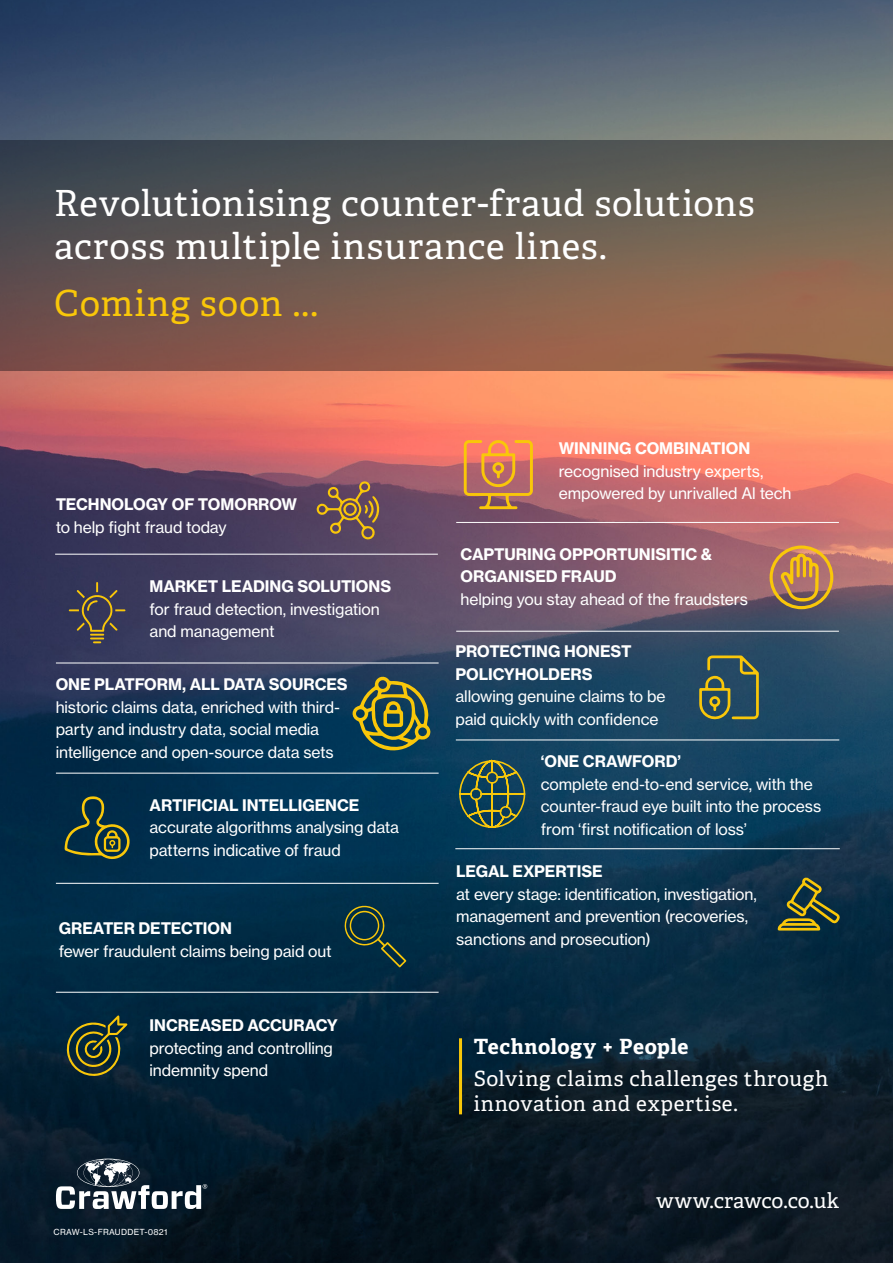
<style>
.page{position:relative;width:893px;height:1263px;background:#fff}
.page>*{position:absolute;margin:0;border:0;box-sizing:border-box;transform-origin:0 0}
.t1{font:36px/43.2px "Adelle";letter-spacing:.02em;color:#fff}
.t2{font:36px "Adelle";letter-spacing:.025em;color:#f9c709}
.t3{font:21px/25.2px "Adelle";letter-spacing:.03em;color:#fff}
.t4{font:700 21px "Adelle";letter-spacing:.02em;color:#fff}
.t5{font:21px "Adelle";color:#fff}
.t6{font:15.75px/22.5px "N Haas Grotesk TX Std 55 Rg";letter-spacing:-.005em;color:#fff}
.t7{font:15.75px/22.5px "N Haas Grotesk TX Std 75 Bd";letter-spacing:-.005em;color:#fff}
.t8{font:8.25px "N Haas Grotesk TX Std 55 Rg";letter-spacing:.03em;color:#fff}
</style>
<div class="page">
<img style="left:0;top:0;width:893px;height:1263px">
<svg style="left:0;top:140px;width:893px;height:230px"></svg>
<hr style="left:56px;top:663px;width:383px;height:1px;background:#fff">
<hr style="left:55px;top:554px;width:383px;height:1px;background:#fff">
<hr style="left:456px;top:740px;width:383px;height:1px;background:#fff">
<hr style="left:56px;top:773px;width:383px;height:1px;background:#fff">
<hr style="left:56px;top:883px;width:383px;height:1px;background:#fff">
<hr style="left:56px;top:992px;width:383px;height:1px;background:#fff">
<hr style="left:456px;top:522px;width:383px;height:1px;background:#fff">
<hr style="left:456px;top:631px;width:383px;height:1px;background:#fff">
<svg style="left:699px;top:655px;width:60px;height:66px"></svg>
<svg style="left:777px;top:877px;width:63px;height:53px"></svg>
<svg style="left:458px;top:759px;width:68px;height:70px"></svg>
<svg style="left:769px;top:545px;width:64px;height:64px"></svg>
<svg style="left:464px;top:439px;width:69px;height:70px"></svg>
<svg style="left:352px;top:676px;width:79px;height:81px"></svg>
<svg style="left:65px;top:796px;width:66px;height:64px"></svg>
<svg style="left:69px;top:582px;width:56px;height:61px"></svg>
<svg style="left:65px;top:1015px;width:63px;height:63px"></svg>
<svg style="left:317px;top:481px;width:64px;height:59px"></svg>
<svg style="left:343px;top:904px;width:63px;height:63px"></svg>
<hr style="left:455px;top:848px;width:385px;height:1px;background:#fff">
<svg style="left:56px;top:1158px;width:151px;height:51px"></svg>
<hr style="left:459px;top:1038px;width:3px;height:76px;background:#f9c709">
<p class="t1" style="left:54px;top:182px;width:702px">Revolutionising counter-fraud solutions across multiple insurance lines.</p>
<p class="t2" style="left:54px;top:281px;width:265px">Coming soon ...</p>
<p class="t7" style="left:56px;top:493px;width:243px">TECHNOLOGY OF TOMORROW</p>
<p class="t6" style="left:56px;top:516px;width:172px">to help fight fraud today</p>
<p class="t7" style="left:150px;top:575px;width:243px">MARKET LEADING SOLUTIONS</p>
<p class="t6" style="left:150px;top:598px;width:232px">for fraud detection, investigation and management</p>
<p class="t7" style="left:56px;top:673px;width:293px">ONE PLATFORM, ALL DATA SOURCES</p>
<p class="t6" style="left:56px;top:696px;width:286px">historic claims data, enriched with third&shy;party and industry data, social media intelligence and open-source data sets</p>
<p class="t7" style="left:150px;top:794px;width:211px">ARTIFICIAL INTELLIGENCE</p>
<p class="t6" style="left:150px;top:816px;width:251px">accurate algorithms analysing data patterns indicative of fraud</p>
<p class="t7" style="left:59px;top:917px;width:175px">GREATER DETECTION</p>
<p class="t6" style="left:59px;top:940px;width:274px">fewer fraudulent claims being paid out</p>
<p class="t7" style="left:150px;top:1014px;width:190px">INCREASED ACCURACY</p>
<p class="t6" style="left:150px;top:1036px;width:185px">protecting and controlling indemnity spend</p>
<p class="t8" style="left:54px;top:1227px;width:115px">CRAW-LS-FRAUDDET-0821</p>
<p class="t7" style="left:559px;top:437px;width:193px">WINNING COMBINATION</p>
<p class="t6" style="left:559px;top:460px;width:234px">recognised industry experts, empowered by unrivalled Al tech</p>
<p class="t7" style="left:461px;top:543px;width:253px">CAPTURING OPPORTUNISITIC &amp;<br>ORGANISED FRAUD</p>
<p class="t6" style="left:461px;top:588px;width:289px">helping you stay ahead of the fraudsters</p>
<p class="t7" style="left:455px;top:640px;width:178px">PROTECTING HONEST<br>POLICYHOLDERS</p>
<p class="t6" style="left:455px;top:685px;width:211px">allowing genuine claims to be paid quickly with confidence</p>
<p class="t7" style="left:541px;top:750px;width:142px">‘ONE CRAWFORD’</p>
<p class="t6" style="left:541px;top:773px;width:282px">complete end-to-end service, with the counter-fraud eye built into the process from ‘first notification of loss’</p>
<p class="t7" style="left:456px;top:860px;width:148px">LEGAL EXPERTISE</p>
<p class="t6" style="left:456px;top:883px;width:302px">at every stage: identification, investigation, management and prevention (recoveries, sanctions and prosecution)</p>
<p class="t4" style="left:474px;top:1033px;width:216px">Technology + People</p>
<p class="t3" style="left:474px;top:1066px;width:356px">Solving claims challenges through innovation and expertise.</p>
<p class="t5" style="left:656px;top:1187px;width:185px">www.crawco.co.uk</p>
</div>
